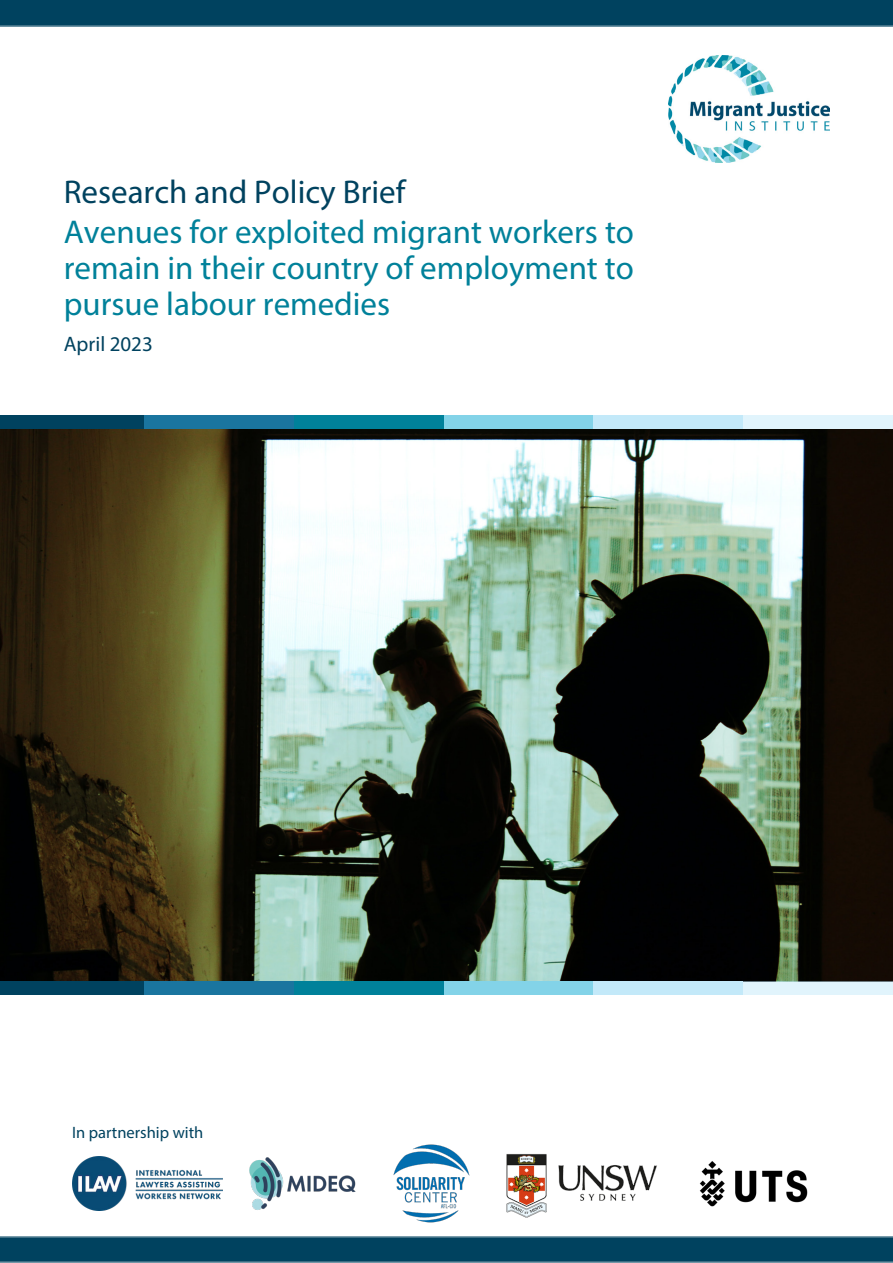
<style>
.page{position:relative;width:893px;height:1263px;background:#fff}
.page>*{position:absolute;margin:0;border:0;box-sizing:border-box;transform-origin:0 0}
.Migrant_Justice_-_Bo{font:33px/40.2px "Myriad Pro";color:#00819a}
.Migrant_Justice_-_Bo-2{font:21px "Myriad Pro";color:#00425f}
.Migrant_Justice_-_Su{font:16.5px "Myriad Pro";color:#00425f}
.s1{color:#00425f}
</style>
<div class="page">
<svg style="left:0;top:0;width:893px;height:27px"></svg>
<svg style="left:0;top:1236px;width:893px;height:27px"></svg>
<img style="left:668px;top:55px;width:161px;height:107px">
<img style="left:0;top:429px;width:893px;height:552px">
<div style="left:0;top:415px;width:144px;height:14px;background:#00425f"></div>
<div style="left:294px;top:415px;width:150px;height:14px;background:#00819a"></div>
<div style="left:444px;top:415px;width:150px;height:14px;background:#83d3e8"></div>
<div style="left:594px;top:415px;width:149px;height:14px;background:#c3e9f9"></div>
<div style="left:743px;top:415px;width:150px;height:14px;background:#e1f4fc"></div>
<div style="left:144px;top:415px;width:150px;height:14px;background:#1a759f"></div>
<div style="left:0;top:981px;width:144px;height:14px;background:#00425f"></div>
<div style="left:294px;top:981px;width:150px;height:14px;background:#00819a"></div>
<div style="left:444px;top:981px;width:150px;height:14px;background:#83d3e8"></div>
<div style="left:594px;top:981px;width:149px;height:14px;background:#c3e9f9"></div>
<div style="left:743px;top:981px;width:150px;height:14px;background:#e1f4fc"></div>
<div style="left:144px;top:981px;width:150px;height:14px;background:#1a759f"></div>
<img style="left:72px;top:1157px;width:150px;height:53px">
<img style="left:249px;top:1157px;width:107px;height:53px">
<img style="left:393px;top:1144px;width:77px;height:79px">
<img style="left:506px;top:1154px;width:151px;height:64px">
<img style="left:699px;top:1161px;width:109px;height:46px">
<p class="Migrant_Justice_-_Bo" style="left:64px;top:171px;width:572px"><span class="s1">Research and Policy Brief<br></span>Avenues for exploited migrant workers to</p>
<p class="Migrant_Justice_-_Bo" style="left:64px;top:249px;width:572px;line-height:36px">remain in their country of employment to pursue labour remedies</p>
<p class="Migrant_Justice_-_Bo-2" style="left:64px;top:331px;width:91px">April 2023</p>
<p class="Migrant_Justice_-_Su" style="left:72px;top:1122px;width:133px">In partnership with</p>
</div>
